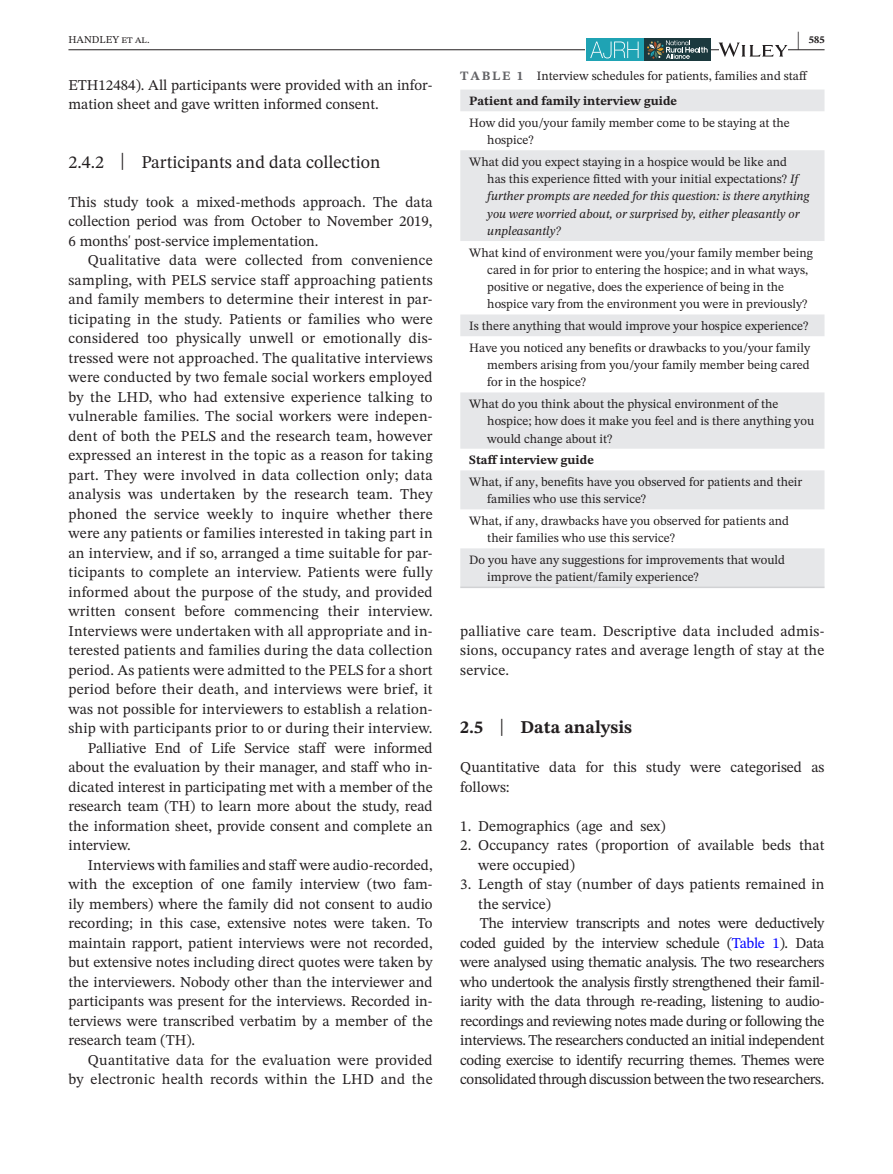
<style>
.page{position:relative;width:893px;height:1174px;background:#fff}
.page>*{position:absolute;margin:0;border:0;box-sizing:border-box;transform-origin:0 0}
.t1{font:700 21px "STIX Two Text";color:#231f20;scale:.42 1}
.t2{font:18px "STIX Two Text";color:#231f20}
.t3{font:700 18px "STIX Two Text";color:#231f20}
.t4{font:15px/19.5px "STIX Two Text";color:#231f20}
.t5{font:15px "STIX Two Text";letter-spacing:-.025em;color:#231f20}
.t6{font:12.75px/17.2px "STIX Two Text";color:#231f20}
.t7{font:italic 12.75px/17.2px "STIX Two Text";color:#231f20}
.t8{font:700 12.75px "STIX Two Text";color:#231f20}
.t9{font:10.5px "STIX Two Text";color:#231f20}
.t10{font:700 10.5px "STIX Two Text";color:#231f20}
.s1{font-weight:700;color:#636366}
.s2{font-weight:700}
.s3{font-style:normal}
.s4{font-size:23.7px}
.s5{font-weight:400;font-size:23.7px}
.s6{color:#00f}
</style>
<div class="page">
<hr style="left:68px;top:49px;width:756px;height:1px;background:#231f20">
<div style="left:643px;top:39px;width:68px;height:22px;background:#1b393e"></div>
<div style="left:586px;top:39px;width:57px;height:22px;background:#1fa3b4"></div>
<svg style="left:590px;top:42px;width:49px;height:16px"></svg>
<svg style="left:647px;top:40px;width:61px;height:19px"></svg>
<svg style="left:719px;top:43px;width:68px;height:14px"></svg>
<svg style="left:460px;top:90px;width:364px;height:496px;fill:#e6e7e9"></svg>
<hr style="left:460px;top:586px;width:364px;height:2px;background:#d1d2d4">
<h1 class="t1" style="left:797px;top:24px;width:8px">|</h1>
<p class="t9" style="left:68px;top:32px;width:83px">HANDLEY et al.</p>
<p class="t10" style="left:809px;top:32px;width:17px">585</p>
<p class="t4" style="left:68px;top:75px;width:366px">ETH12484). All participants were provided with an infor&shy;mation sheet and gave written informed consent.</p>
<p class="t6" style="left:469px;top:63px;width:339px;line-height:25.5px;text-indent:-9px"><span class="s1">TABLE 1</span> Interview schedules for patients, families and staff<br><span class="s2">Patient and family interview guide</span></p>
<p class="t6" style="left:487px;top:114px;width:304px;text-indent:-18px">How did you/your family member come to be staying at the hospice?</p>
<p class="t7" style="left:487px;top:153px;width:324px;text-indent:-18px"><span class="s3">What did you expect staying in a hospice would be like and<br>has this experience fitted with your initial expectations?</span> If further prompts are needed for this question: is there anything you were worried about, or surprised by, either pleasantly or unpleasantly?</p>
<p class="t6" style="left:487px;top:244px;width:327px;text-indent:-18px">What kind of environment were you/your family member being cared in for prior to entering the hospice; and in what ways, positive or negative, does the experience of being in the hospice vary from the environment you were in previously?</p>
<p class="t6" style="left:469px;top:315px;width:342px;line-height:21.8px">Is there anything that would improve your hospice experience?<br>Have you noticed any benefits or drawbacks to you/your family</p>
<p class="t6" style="left:487px;top:356px;width:324px">members arising from you/your family member being cared for in the hospice?</p>
<p class="t6" style="left:487px;top:395px;width:328px;text-indent:-18px">What do you think about the physical environment of the hospice; how does it make you feel and is there anything you would change about it?</p>
<p class="t8" style="left:469px;top:451px;width:126px">Staff interview guide</p>
<p class="t6" style="left:487px;top:473px;width:317px;text-indent:-18px">What, if any, benefits have you observed for patients and their families who use this service?</p>
<p class="t6" style="left:487px;top:512px;width:303px;text-indent:-18px">What, if any, drawbacks have you observed for patients and their families who use this service?</p>
<p class="t6" style="left:487px;top:551px;width:299px;text-indent:-18px">Do you have any suggestions for improvements that would improve the patient/family experience?</p>
<p class="t2" style="left:68px;top:149px;width:313px">2.4.2 <span class="s4">|</span> Participants and data collection</p>
<p class="t4" style="left:68px;top:192px;width:366px;text-align:justify">This study took a mixed-methods approach. The data collection period was from October to November 2019, 6 months' post-service implementation.</p>
<p class="t4" style="left:88px;top:250px;width:346px">Qualitative data were collected from convenience</p>
<p class="t4" style="left:68px;top:270px;width:366px">sampling, with PELS service staff approaching patients</p>
<p class="t4" style="left:68px;top:289px;width:366px">and family members to determine their interest in par-</p>
<p class="t4" style="left:68px;top:309px;width:366px">ticipating in the study. Patients or families who were</p>
<p class="t4" style="left:68px;top:328px;width:366px">considered too physically unwell or emotionally dis-</p>
<p class="t4" style="left:68px;top:348px;width:366px">tressed were not approached. The qualitative interviews</p>
<p class="t4" style="left:68px;top:367px;width:366px">were conducted by two female social workers employed</p>
<p class="t4" style="left:68px;top:387px;width:366px">by the LHD, who had extensive experience talking to</p>
<p class="t4" style="left:68px;top:406px;width:366px">vulnerable families. The social workers were indepen-</p>
<p class="t4" style="left:68px;top:426px;width:366px">dent of both the PELS and the research team, however</p>
<p class="t4" style="left:68px;top:445px;width:366px">expressed an interest in the topic as a reason for taking</p>
<p class="t4" style="left:68px;top:465px;width:366px">part. They were involved in data collection only; data</p>
<p class="t4" style="left:68px;top:484px;width:366px">analysis was undertaken by the research team. They</p>
<p class="t4" style="left:68px;top:504px;width:366px">phoned the service weekly to inquire whether there</p>
<p class="t4" style="left:68px;top:523px;width:366px">were any patients or families interested in taking part in</p>
<p class="t4" style="left:68px;top:543px;width:366px">an interview, and if so, arranged a time suitable for par-</p>
<p class="t4" style="left:68px;top:562px;width:366px">ticipants to complete an interview. Patients were fully</p>
<p class="t4" style="left:68px;top:582px;width:366px">informed about the purpose of the study, and provided</p>
<p class="t4" style="left:68px;top:601px;width:366px">written consent before commencing their interview.</p>
<p class="t4" style="left:68px;top:621px;width:366px">Interviews were undertaken with all appropriate and in-</p>
<p class="t4" style="left:68px;top:640px;width:366px">terested patients and families during the data collection</p>
<p class="t4" style="left:68px;top:660px;width:366px">period. As patients were admitted to the PELS for a short</p>
<p class="t4" style="left:68px;top:679px;width:366px">period before their death, and interviews were brief, it</p>
<p class="t4" style="left:68px;top:699px;width:366px">was not possible for interviewers to establish a relation-</p>
<p class="t4" style="left:68px;top:718px;width:366px">ship with participants prior to or during their interview.</p>
<p class="t4" style="left:88px;top:738px;width:346px">Palliative End of Life Service staff were informed</p>
<p class="t4" style="left:68px;top:757px;width:366px">about the evaluation by their manager, and staff who in-</p>
<p class="t4" style="left:68px;top:777px;width:366px">dicated interest in participating met with a member of the</p>
<p class="t4" style="left:68px;top:796px;width:366px">research team (TH) to learn more about the study, read</p>
<p class="t4" style="left:68px;top:816px;width:366px">the information sheet, provide consent and complete an</p>
<p class="t4" style="left:68px;top:835px;width:64px">interview.</p>
<p class="t4" style="left:88px;top:855px;width:346px">Interviews with families and staff were audio-recorded,</p>
<p class="t4" style="left:68px;top:874px;width:366px">with the exception of one family interview (two fam-</p>
<p class="t4" style="left:68px;top:894px;width:366px">ily members) where the family did not consent to audio</p>
<p class="t4" style="left:68px;top:913px;width:366px">recording; in this case, extensive notes were taken. To</p>
<p class="t4" style="left:68px;top:933px;width:366px">maintain rapport, patient interviews were not recorded,</p>
<p class="t4" style="left:68px;top:952px;width:366px">but extensive notes including direct quotes were taken by</p>
<p class="t4" style="left:68px;top:972px;width:366px">the interviewers. Nobody other than the interviewer and</p>
<p class="t4" style="left:68px;top:991px;width:366px">participants was present for the interviews. Recorded in-</p>
<p class="t4" style="left:68px;top:1011px;width:366px">terviews were transcribed verbatim by a member of the</p>
<p class="t4" style="left:68px;top:1030px;width:128px">research team (TH).</p>
<p class="t4" style="left:88px;top:1050px;width:346px">Quantitative data for the evaluation were provided</p>
<p class="t4" style="left:68px;top:1069px;width:366px">by electronic health records within the LHD and the</p>
<p class="t4" style="left:460px;top:621px;width:366px;text-align:justify">palliative care team. Descriptive data included admis&shy;sions, occupancy rates and average length of stay at the service.</p>
<p class="t3" style="left:460px;top:714px;width:173px">2.5 <span class="s5">|</span> Data analysis</p>
<p class="t4" style="left:460px;top:757px;width:366px">Quantitative data for this study were categorised as follows:</p>
<p class="t4" style="left:460px;top:816px;width:207px">1. Demographics (age and sex)</p>
<p class="t4" style="left:478px;top:835px;width:348px;text-indent:-18px">2. Occupancy rates (proportion of available beds that were occupied)</p>
<p class="t4" style="left:460px;top:874px;width:366px">3. Length of stay (number of days patients remained in</p>
<p class="t4" style="left:478px;top:894px;width:74px">the service)</p>
<p class="t5" style="left:480px;top:912px;width:346px">The interview transcripts and notes were deductively</p>
<p class="t5" style="left:460px;top:932px;width:366px">coded guided by the interview schedule (<span class="s6">Table 1</span>). Data</p>
<p class="t5" style="left:460px;top:951px;width:366px">were analysed using thematic analysis. The two researchers</p>
<p class="t5" style="left:460px;top:971px;width:366px">who undertook the analysis firstly strengthened their famil-</p>
<p class="t5" style="left:460px;top:990px;width:366px">iarity with the data through re-reading, listening to audio-</p>
<p class="t5" style="left:460px;top:1010px;width:366px">recordings and reviewing notes made during or following the</p>
<p class="t5" style="left:460px;top:1029px;width:366px">interviews. The researchers conducted an initial independent</p>
<p class="t5" style="left:460px;top:1049px;width:366px">coding exercise to identify recurring themes. Themes were</p>
<p class="t5" style="left:460px;top:1068px;width:366px">consolidated through discussion between the two researchers.</p>
</div>
